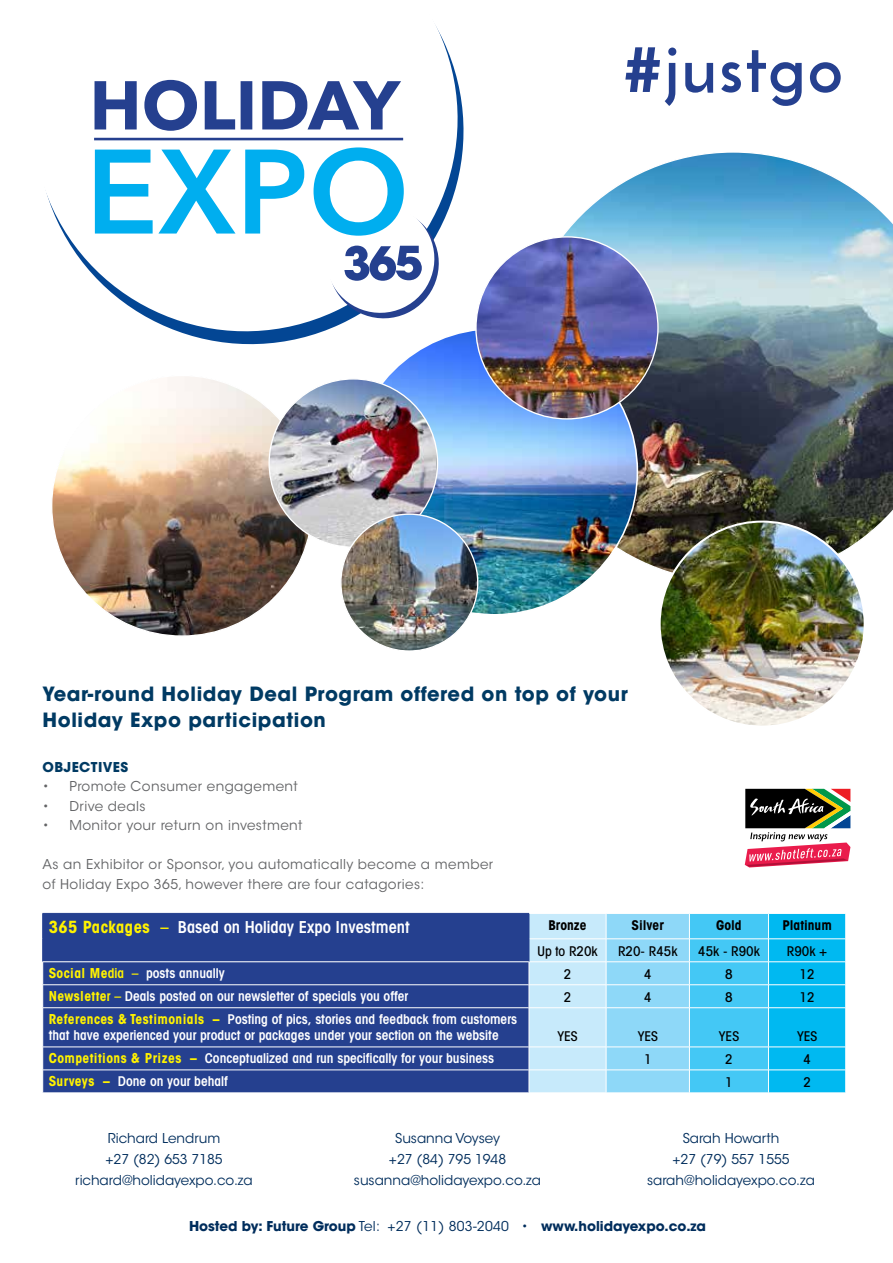
<style>
.page{position:relative;width:893px;height:1263px;background:#fff}
.page>*{position:absolute;margin:0;border:0;box-sizing:border-box;transform-origin:0 0}
.t1{font:700 19.5px/25.5px "ITC Avant Garde Std";letter-spacing:.03em;color:#003a63}
.t2{font:600 condensed 16.5px "Avant Garde";color:#fff}
.t3{font:600 condensed 13.5px/16.2px "Avant Garde";color:#fff}
.t4{font:13.5px/19.5px "ITC Avant Garde Std";letter-spacing:.03em;color:#636466}
.t5{font:13.5px/21px "ITC Avant Garde Std";color:#002d5c;text-align:center}
.t6{font:700 13.5px "ITC Avant Garde Std";color:#002d5c}
.t7{font:500 condensed 13.5px "Avant Garde";color:#000}
.t8{font:700 condensed 13.5px "Avant Garde";color:#000}
.t9{font:700 13.5px "ITC Avant Garde Std";letter-spacing:.03em;color:#003a63}
.s1{font-family:"ITC Avant Garde Std";font-weight:700;color:#fff200}
.s2{color:#fff200}
.s3{font-weight:400}
</style>
<div class="page">
<svg style="left:625px;top:47px;width:216px;height:59px"></svg>
<svg style="left:42px;top:913px;width:804px;height:180px;background:#487eba"></svg>
<hr style="left:43px;top:961px;width:486px;height:1px;background:#fff">
<img style="left:563px;top:152px;width:330px;height:421px">
<img style="left:351px;top:329px;width:286px;height:286px;border-radius:143px">
<img style="left:476px;top:237px;width:182px;height:182px;border-radius:91px">
<img style="left:52px;top:375px;width:260px;height:261px;border-radius:130px">
<img style="left:269px;top:379px;width:167px;height:168px">
<img style="left:341px;top:514px;width:137px;height:137px;border-radius:68px">
<img style="left:660px;top:522px;width:205px;height:205px;border-radius:102px">
<svg style="left:745px;top:789px;width:105px;height:78px"></svg>
<svg style="left:390px;top:276px;width:103px;height:98px;background:#5b7fde"></svg>
<svg style="left:45px;top:25px;width:442px;height:336px"></svg>
<svg style="left:95px;top:80px;width:306px;height:51px"></svg>
<hr style="left:94px;top:138px;width:309px;height:2px;background:#25408f">
<svg style="left:95px;top:147px;width:351px;height:179px"></svg>
<h1 class="t1" style="left:43px;top:681px;width:587px">Year-round Holiday Deal Program offered on top of your<br>Holiday Expo participation</h1>
<p class="t9" style="left:43px;top:758px;width:87px">OBJECTIVES</p>
<p class="t4" style="left:43px;top:777px;width:257px">• Promote Consumer engagement</p>
<p class="t4" style="left:43px;top:796px;width:104px">• Drive deals</p>
<p class="t4" style="left:43px;top:816px;width:261px">• Monitor your return on investment</p>
<p class="t4" style="left:43px;top:855px;width:452px">As an Exhibitor or Sponsor, you automatically become a member of Holiday Expo 365, however there are four catagories:</p>
<p class="t2" style="left:49px;top:917px;width:363px"><span class="s1">365 Packages</span> <span class="s2">–</span> Based on Holiday Expo Investment</p>
<p class="t8" style="left:548px;top:917px;width:40px">Bronze</p>
<p class="t8" style="left:632px;top:917px;width:34px">Silver</p>
<p class="t8" style="left:716px;top:917px;width:27px">Gold</p>
<p class="t8" style="left:782px;top:917px;width:51px">Platinum</p>
<p class="t7" style="left:537px;top:942px;width:62px">Up to R20k</p>
<p class="t7" style="left:618px;top:942px;width:61px">R20- R45k</p>
<p class="t7" style="left:698px;top:942px;width:63px">45k - R90k</p>
<p class="t7" style="left:787px;top:942px;width:42px">R90k +</p>
<p class="t3" style="left:49px;top:965px;width:178px"><span class="s1">Social Me</span><span class="s2">dia –</span> posts annually</p>
<p class="t7" style="left:564px;top:965px;width:9px">2</p>
<p class="t7" style="left:644px;top:965px;width:9px">4</p>
<p class="t7" style="left:725px;top:965px;width:9px">8</p>
<p class="t7" style="left:800px;top:965px;width:17px">12</p>
<p class="t3" style="left:49px;top:988px;width:361px"><span class="s1">Newslette</span><span class="s2">r –</span> Deals posted on our newsletter of specials you offer</p>
<p class="t7" style="left:564px;top:988px;width:9px">2</p>
<p class="t7" style="left:644px;top:988px;width:9px">4</p>
<p class="t7" style="left:725px;top:988px;width:9px">8</p>
<p class="t7" style="left:800px;top:988px;width:17px">12</p>
<p class="t3" style="left:49px;top:1011px;width:470px"><span class="s1">References &amp; Testimonials –</span> Posting of pics, stories and feedback from customers that have experienced your product or packages under your section on the website</p>
<p class="t7" style="left:557px;top:1028px;width:22px">YES</p>
<p class="t7" style="left:638px;top:1028px;width:22px">YES</p>
<p class="t7" style="left:719px;top:1028px;width:22px">YES</p>
<p class="t7" style="left:797px;top:1028px;width:22px">YES</p>
<p class="t3" style="left:49px;top:1050px;width:447px"><span class="s1">Competitions &amp; Prizes –</span> Conceptualized and run specifically for your business</p>
<p class="t7" style="left:644px;top:1051px;width:9px">1</p>
<p class="t7" style="left:725px;top:1051px;width:9px">2</p>
<p class="t7" style="left:803px;top:1051px;width:9px">4</p>
<p class="t3" style="left:49px;top:1073px;width:181px"><span class="s1">Surveys –</span> Done on your behalf</p>
<p class="t7" style="left:725px;top:1074px;width:9px">1</p>
<p class="t7" style="left:803px;top:1074px;width:9px">2</p>
<p class="t5" style="left:75px;top:1128px;width:179px">Richard Lendrum<br>+27 (82) 653 7185 richard@holidayexpo.co.za</p>
<p class="t5" style="left:354px;top:1128px;width:189px">Susanna Voysey<br>+27 (84) 795 1948 susanna@holidayexpo.co.za</p>
<p class="t5" style="left:647px;top:1128px;width:169px">Sarah Howarth<br>+27 (79) 557 1555 sarah@holidayexpo.co.za</p>
<p class="t6" style="left:189px;top:1218px;width:519px">Hosted by: Future Group <span class="s3">Tel: +27 (11) 803-2040 •</span> www.holidayexpo.co.za</p>
</div>
